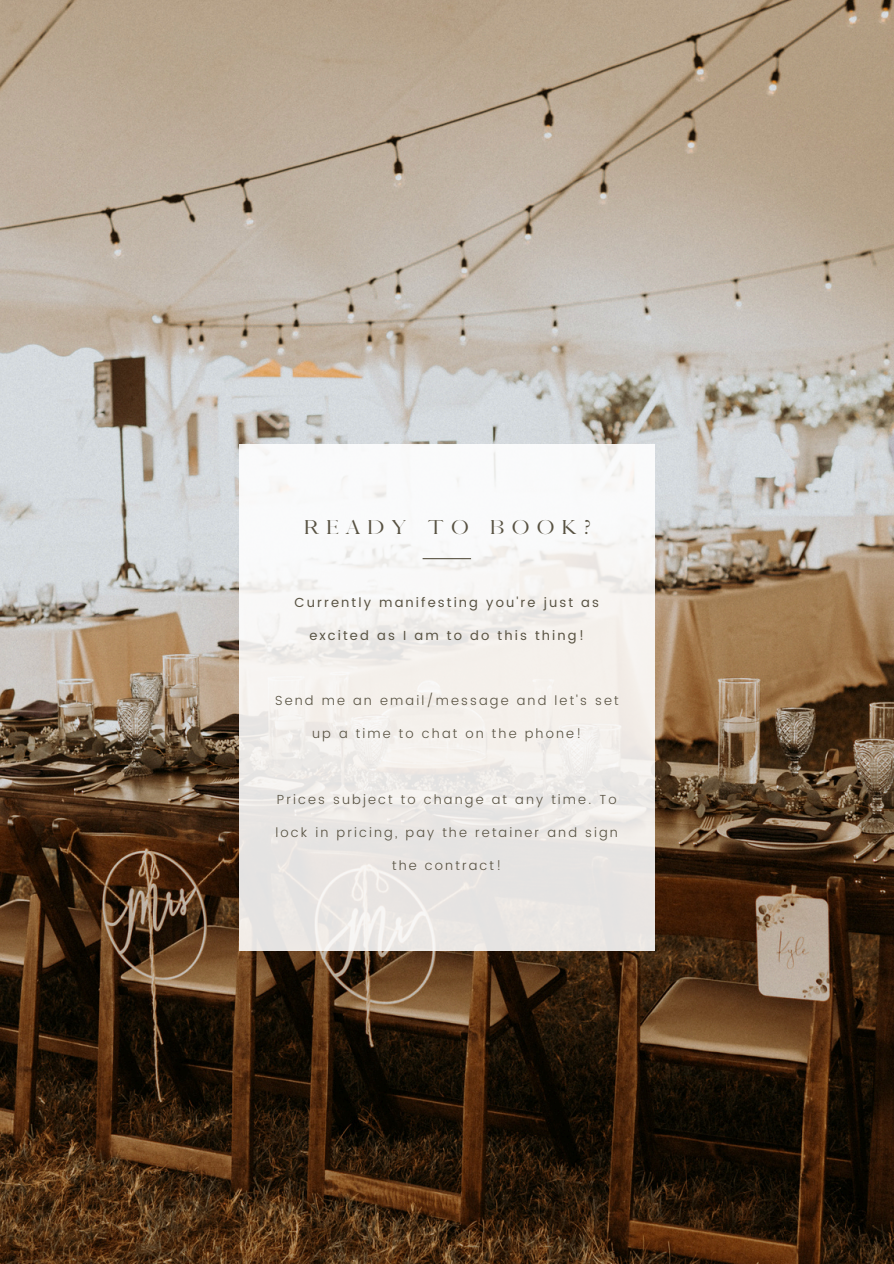
<style>
.page{position:relative;width:894px;height:1264px;background:#fff}
.page>*{position:absolute;margin:0;border:0;box-sizing:border-box;transform-origin:0 0}
.t1{font:18.9px "Pierson";letter-spacing:.385em;color:#585242}
.t2{font:300 13.2px "Poppins";letter-spacing:.16em;color:#585242}
.t3{font:13.2px "Poppins";letter-spacing:.16em;color:#585242}
</style>
<div class="page">
<img style="left:0;top:0;width:893px;height:1263px">
<div style="left:239px;top:444px;width:415px;height:507px;background:linear-gradient(to bottom,#fcfbfb,#e7e3e0)"></div>
<hr style="left:422px;top:558px;width:49px;height:1px;background:#585242">
<h1 class="t1" style="left:304px;top:515px;width:287px">READY TO BOOK?</h1>
<p class="t3" style="left:294px;top:594px;width:306px">Currently manifesting you're just as</p>
<p class="t3" style="left:309px;top:627px;width:276px">excited as I am to do this thing!</p>
<p class="t2" style="left:275px;top:693px;width:345px">Send me an email/message and let's set</p>
<p class="t2" style="left:312px;top:726px;width:271px">up a time to chat on the phone!</p>
<p class="t2" style="left:277px;top:791px;width:341px">Prices subject to change at any time. To</p>
<p class="t2" style="left:275px;top:824px;width:344px">lock in pricing, pay the retainer and sign</p>
<p class="t2" style="left:392px;top:857px;width:111px">the contract!</p>
</div>
